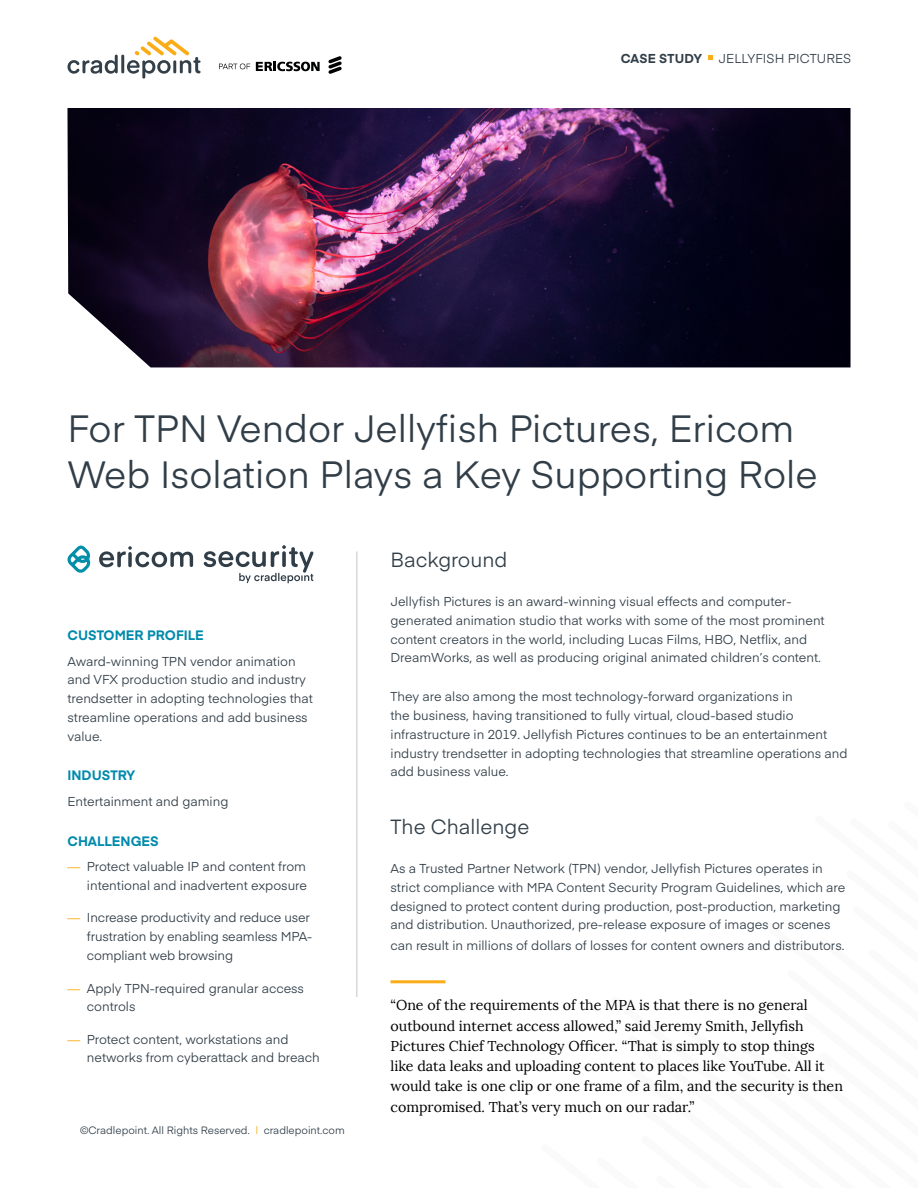
<style>
.page{position:relative;width:918px;height:1188px;background:#fff}
.page>*{position:absolute;margin:0;border:0;box-sizing:border-box;transform-origin:0 0}
.t1{font:37.5px/46.5px "Eina 01";color:#313e48}
.t2{font:20.25px "Eina 01";color:#313e48}
.t3{font:14.25px/20.2px "Lora";color:#000}
.t4{font:700 13.5px "Eina 01";color:#008aac}
.t5{font:12.75px/18.8px "Eina 01";color:#313e48}
.t6{font:700 12.75px "Eina 01";letter-spacing:.015em;color:#313e48}
.t7{font:10.5px "Eina 01";color:#313e48}
.s1{color:#fbad18}
</style>
<div class="page">
<svg style="left:709px;top:56px;width:4px;height:4px"></svg>
<svg style="left:256px;top:61px;width:64px;height:11px"></svg>
<svg style="left:328px;top:56px;width:14px;height:18px"></svg>
<svg style="left:219px;top:64px;width:31px;height:5px"></svg>
<svg style="left:67px;top:55px;width:51px;height:19px"></svg>
<hr style="left:121px;top:55px;width:3px;height:18px;background:#344049">
<svg style="left:127px;top:37px;width:74px;height:42px"></svg>
<img style="left:68px;top:108px;width:782px;height:259px">
<hr style="left:391px;top:980px;width:55px;height:3px;background:#fbad18">
<hr style="left:356px;top:551px;width:2px;height:446px;background:#d6d9d9">
<svg style="left:67px;top:545px;width:126px;height:28px"></svg>
<svg style="left:203px;top:545px;width:111px;height:38px"></svg>
<p class="t6" style="left:621px;top:49px;width:83px">CASE STUDY</p>
<p class="t5" style="left:719px;top:48px;width:134px">JELLYFISH PICTURES</p>
<h1 class="t1" style="left:68px;top:403px;width:752px">For TPN Vendor Jellyfish Pictures, Ericom<br>Web Isolation Plays a Key Supporting Role</h1>
<p class="t4" style="left:68px;top:625px;width:138px">CUSTOMER PROFILE</p>
<p class="t5" style="left:68px;top:651px;width:247px">Award-winning TPN vendor animation and VFX production studio and industry trendsetter in adopting technologies that streamline operations and add business value.</p>
<p class="t4" style="left:68px;top:765px;width:69px">INDUSTRY</p>
<p class="t5" style="left:68px;top:791px;width:162px">Entertainment and gaming</p>
<p class="t4" style="left:68px;top:831px;width:93px">CHALLENGES</p>
<p class="t5" style="left:68px;top:856px;width:241px;text-align:right"><span class="s1">—</span> Protect valuable IP and content from intentional and inadvertent exposure</p>
<p class="t5" style="left:87px;top:907px;width:227px;line-height:19.2px;text-indent:-19px"><span class="s1">—</span> Increase productivity and reduce user frustration by enabling seamless MPA&shy;compliant web browsing</p>
<p class="t5" style="left:87px;top:978px;width:219px;text-indent:-19px"><span class="s1">—</span> Apply TPN-required granular access controls</p>
<p class="t5" style="left:87px;top:1029px;width:234px;text-indent:-19px"><span class="s1">—</span> Protect content, workstations and networks from cyberattack and breach</p>
<p class="t7" style="left:80px;top:1122px;width:266px">©Cradlepoint. All Rights Reserved. <span class="s1">|</span> cradlepoint.com</p>
<h2 class="t2" style="left:391px;top:545px;width:118px">Background</h2>
<p class="t5" style="left:391px;top:591px;width:436px">Jellyfish Pictures is an award-winning visual effects and computer&shy;generated animation studio that works with some of the most prominent content creators in the world, including Lucas Films, HBO, Netflix, and DreamWorks, as well as producing original animated children’s content.</p>
<p class="t5" style="left:391px;top:687px;width:459px">They are also among the most technology-forward organizations in<br>the business, having transitioned to fully virtual, cloud-based studio infrastructure in 2019. Jellyfish Pictures continues to be an entertainment industry trendsetter in adopting technologies that streamline operations and add business value.</p>
<h2 class="t2" style="left:391px;top:812px;width:140px">The Challenge</h2>
<p class="t5" style="left:391px;top:858px;width:456px">As a Trusted Partner Network (TPN) vendor, Jellyfish Pictures operates in strict compliance with MPA Content Security Program Guidelines, which are designed to protect content during production, post-production, marketing and distribution. Unauthorized, pre-release exposure of images or scenes</p>
<p class="t5" style="left:391px;top:935px;width:456px">can result in millions of dollars of losses for content owners and distributors.</p>
<p class="t3" style="left:391px;top:995px;width:454px">“One of the requirements of the MPA is that there is no general outbound internet access allowed,” said Jeremy Smith, Jellyfish Pictures Chief Technology Officer. “That is simply to stop things<br>like data leaks and uploading content to places like YouTube. All it would take is one clip or one frame of a film, and the security is then compromised. That’s very much on our radar.”</p>
</div>
